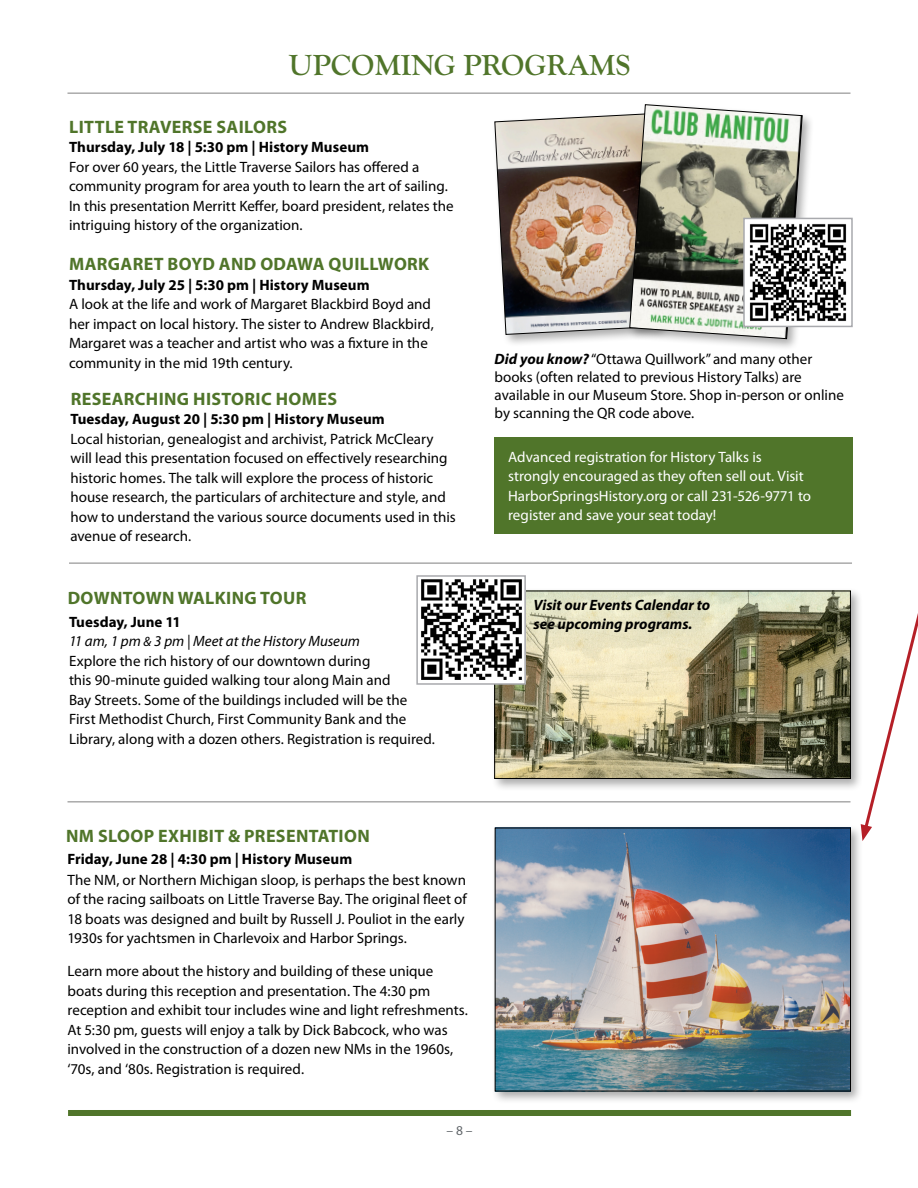
<style>
.page{position:relative;width:918px;height:1188px;background:#fff}
.page>*{position:absolute;margin:0;border:0;box-sizing:border-box;transform-origin:0 0}
.t1{font:700 30px "Goudy Old Sty";color:#50752a}
.t2{font:700 18px "Myriad Pro";letter-spacing:.02em;color:#50752a}
.t3{font:15px/19.5px "Myriad Pro";color:#000}
.t4{font:15px/19.5px "Myriad Pro";color:#fff}
.t5{font:700 15px "Myriad Pro";letter-spacing:.005em;color:#000}
.t6{font:italic 700 15px/19.5px "Myriad Pro";color:#000}
.t7{font:13.5px "Myriad Pro";color:#606569}
.s1{font-weight:700}
.s2{font-style:italic}
.s3{font-style:italic;font-size:13.5px}
.s4{font-weight:700;font-style:italic}
</style>
<div class="page">
<div style="left:68px;top:1110px;width:783px;height:6px;background:#50752a"></div>
<div style="left:491px;top:587px;width:373px;height:204px;background:#000;opacity:.33"></div>
<img style="left:496px;top:593px;width:353px;height:184px">
<div style="left:494px;top:591px;width:357px;height:188px;border:1px solid #000"></div>
<div style="left:491px;top:824px;width:373px;height:280px;background:#000;opacity:.34"></div>
<img style="left:497px;top:830px;width:352px;height:259px">
<div style="left:495px;top:437px;width:358px;height:96px;background:#50752a"></div>
<div style="left:492px;top:111px;width:184px;height:236px;background:#000;opacity:.33"></div>
<div style="left:627px;top:102px;width:188px;height:250px;background:#000;opacity:.33"></div>
<img style="left:494px;top:104px;width:309px;height:235px">
<img style="left:746px;top:221px;width:101px;height:103px">
<div style="left:743px;top:218px;width:110px;height:109px;border:2px solid #a8a9ad"></div>
<hr style="left:68px;top:93px;width:782px;height:1px;background:#808080">
<hr style="left:69px;top:563px;width:783px;height:1px;background:#808080">
<hr style="left:68px;top:801px;width:782px;height:1px;background:#808080">
<img style="left:421px;top:579px;width:102px;height:103px">
<div style="left:416px;top:575px;width:110px;height:110px;border:2px solid #a8a9ad"></div>
<svg style="left:861px;top:587px;width:57px;height:254px"></svg>
<h1 class="t1" style="left:289px;top:48px;width:343px">UPCOMING PROGRAMS</h1>
<p class="t2" style="left:69px;top:115px;width:220px">LITTLE TRAVERSE SAILORS</p>
<p class="t5" style="left:69px;top:138px;width:302px">Thursday, July 18 | 5:30 pm | History Museum</p>
<p class="t3" style="left:69px;top:157px;width:386px">For over 60 years, the Little Traverse Sailors has offered a community program for area youth to learn the art of sailing.<br>In this presentation Merritt Keffer, board president, relates the intriguing history of the organization.</p>
<p class="t2" style="left:69px;top:252px;width:362px">MARGARET BOYD AND ODAWA QUILLWORK</p>
<p class="t5" style="left:69px;top:275px;width:302px">Thursday, July 25 | 5:30 pm | History Museum</p>
<p class="t3" style="left:69px;top:294px;width:366px">A look at the life and work of Margaret Blackbird Boyd and her impact on local history. The sister to Andrew Blackbird, Margaret was a teacher and artist who was a fixture in the community in the mid 19th century.</p>
<p class="t2" style="left:71px;top:387px;width:268px">RESEARCHING HISTORIC HOMES</p>
<p class="t5" style="left:71px;top:409px;width:316px">Tuesday, August 20 | 5:30 pm | History Museum</p>
<p class="t3" style="left:71px;top:429px;width:387px">Local historian, genealogist and archivist, Patrick McCleary will lead this presentation focused on effectively researching historic homes. The talk will explore the process of historic house research, the particulars of architecture and style, and how to understand the various source documents used in this avenue of research.</p>
<p class="t2" style="left:68px;top:587px;width:240px">DOWNTOWN WALKING TOUR</p>
<p class="t3" style="left:69px;top:612px;width:368px"><span class="s1">Tuesday, June 11<br></span><span class="s2">11 am, 1 pm</span> <span class="s3">&amp;</span> <span class="s2">3 pm | Meet at the History Museum<br></span>Explore the rich history of our downtown during<br>this 90-minute guided walking tour along Main and<br>Bay Streets. Some of the buildings included will be the First Methodist Church, First Community Bank and the Library, along with a dozen others. Registration is required.</p>
<p class="t3" style="left:495px;top:350px;width:351px;line-height:18px"><span class="s4">Did you know?</span> “Ottawa Quillwork” and many other books (often related to previous History Talks) are available in our Museum Store. Shop in-person or online by scanning the QR code above.</p>
<p class="t4" style="left:508px;top:447px;width:305px">Advanced registration for History Talks is strongly encouraged as they often sell out. Visit HarborSpringsHistory.org or call 231-526-9771 to register and save your seat today!</p>
<p class="t6" style="left:534px;top:594px;width:178px">Visit our Events Calendar to see upcoming programs.</p>
<p class="t2" style="left:66px;top:824px;width:305px">NM SLOOP EXHIBIT &amp; PRESENTATION</p>
<p class="t5" style="left:68px;top:849px;width:286px">Friday, June 28 | 4:30 pm | History Museum</p>
<p class="t3" style="left:68px;top:870px;width:401px">The NM, or Northern Michigan sloop, is perhaps the best known of the racing sailboats on Little Traverse Bay. The original fleet of 18 boats was designed and built by Russell J. Pouliot in the early 1930s for yachtsmen in Charlevoix and Harbor Springs.</p>
<p class="t3" style="left:68px;top:961px;width:402px">Learn more about the history and building of these unique boats during this reception and presentation. The 4:30 pm reception and exhibit tour includes wine and light refreshments.<br>At 5:30 pm, guests will enjoy a talk by Dick Babcock, who was involved in the construction of a dozen new NMs in the 1960s, ‘70s, and ‘80s. Registration is required.</p>
<p class="t7" style="left:446px;top:1122px;width:28px">– 8 –</p>
</div>
